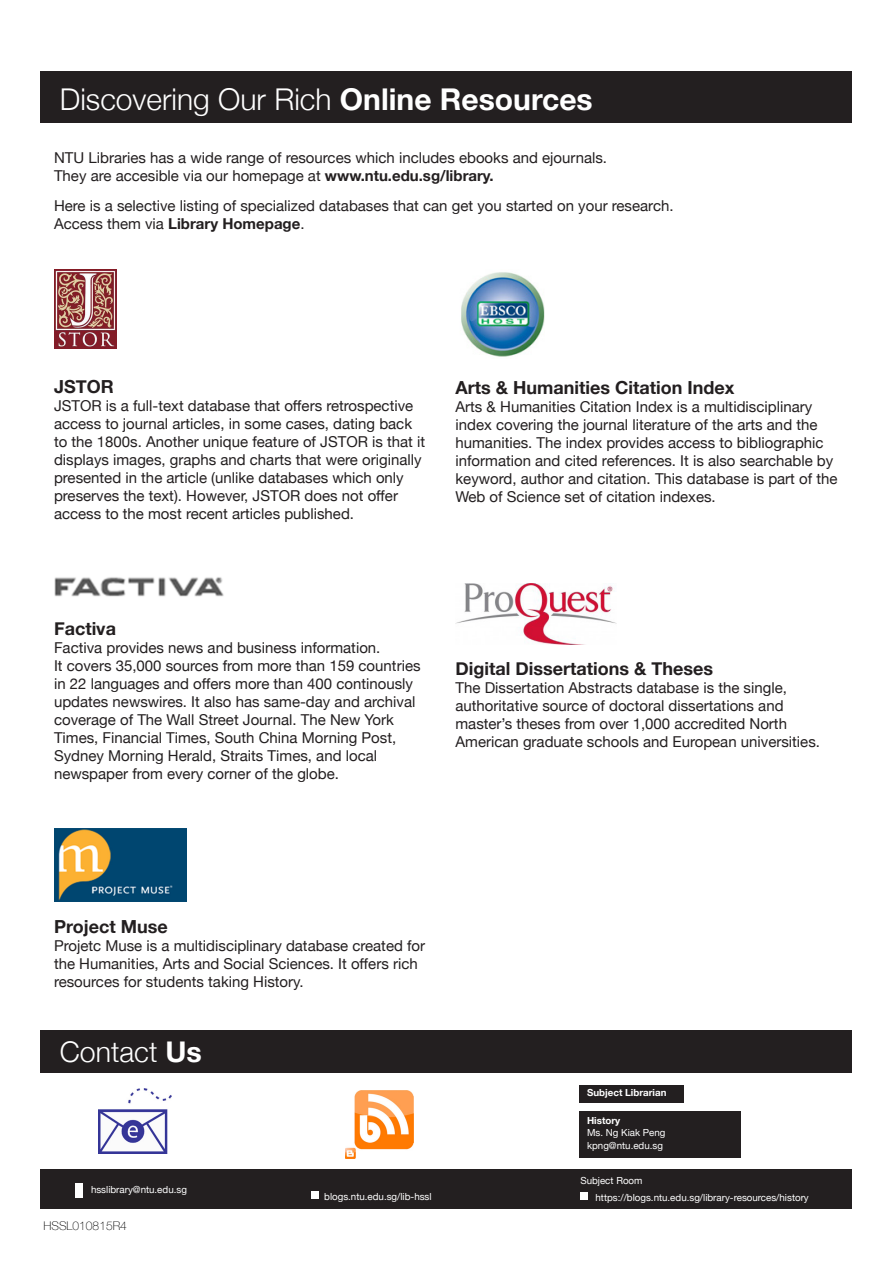
<style>
.page{position:relative;width:893px;height:1263px;background:#fff}
.page>*{position:absolute;margin:0;border:0;box-sizing:border-box;transform-origin:0 0}
.t1{font:300 30px "Helvetica Neue";color:#fff}
.t2{font:300 28.5px "Helvetica Neue";color:#fff}
.t3{font:700 18px "Helvetica Neue";color:#231f20}
.t4{font:15px/18px "Helvetica Neue";color:#231f20}
.t5{font:700 15px "Helvetica Neue";color:#231f20}
.t6{font:100 12px "Helvetica Neue";color:#000}
.t7{font:9.75px "Helvetica Neue";color:#fff}
.t8{font:700 9.75px "Helvetica Neue";color:#fff}
.s1{font-weight:700}
.s2{font-weight:400}
</style>
<div class="page">
<img style="left:54px;top:270px;width:62px;height:79px">
<img style="left:455px;top:584px;width:162px;height:60px">
<img style="left:54px;top:577px;width:170px;height:20px">
<img style="left:54px;top:828px;width:132px;height:73px">
<img style="left:461px;top:272px;width:84px;height:85px">
<div style="left:579px;top:1085px;width:105px;height:18px;background:#231f20"></div>
<div style="left:579px;top:1112px;width:162px;height:46px;background:#231f20"></div>
<div style="left:41px;top:72px;width:811px;height:51px;background:#231f20"></div>
<div style="left:41px;top:1030px;width:811px;height:42px;background:#231f20"></div>
<div style="left:41px;top:1169px;width:811px;height:40px;background:#231f20"></div>
<div style="left:580px;top:1193px;width:7px;height:7px;background:#fff"></div>
<div style="left:76px;top:1183px;width:7px;height:15px;background:#fff"></div>
<div style="left:311px;top:1191px;width:7px;height:7px;background:#fff"></div>
<img style="left:99px;top:1088px;width:73px;height:65px">
<img style="left:346px;top:1090px;width:67px;height:68px">
<p class="t1" style="left:60px;top:75px;width:534px">Discovering Our Rich <span class="s1">Online Resources</span></p>
<p class="t4" style="left:54px;top:149px;width:555px">NTU Libraries has a wide range of resources which includes ebooks and ejournals.</p>
<p class="t4" style="left:54px;top:167px;width:441px">They are accesible via our homepage at <span class="s1">www.ntu.edu.sg/library.</span></p>
<p class="t4" style="left:54px;top:197px;width:621px">Here is a selective listing of specialized databases that can get you started on your research.</p>
<p class="t5" style="left:54px;top:212px;width:252px"><span class="s2">Access them via</span> Library Homepage<span class="s2">.</span></p>
<p class="t3" style="left:54px;top:373px;width:61px">JSTOR</p>
<p class="t4" style="left:54px;top:398px;width:373px">JSTOR is a full-text database that offers retrospective access to journal articles, in some cases, dating back to the 1800s. Another unique feature of JSTOR is that it displays images, graphs and charts that were originally presented in the article (unlike databases which only preserves the text). However, JSTOR does not offer access to the most recent articles published.</p>
<p class="t3" style="left:455px;top:373px;width:280px">Arts &amp; Humanities Citation Index</p>
<p class="t4" style="left:455px;top:398px;width:384px">Arts &amp; Humanities Citation Index is a multidisciplinary index covering the journal literature of the arts and the humanities. The index provides access to bibliographic information and cited references. It is also searchable by keyword, author and citation. This database is part of the Web of Science set of citation indexes.</p>
<p class="t3" style="left:54px;top:615px;width:64px">Factiva</p>
<p class="t4" style="left:54px;top:640px;width:328px">Factiva provides news and business information.</p>
<p class="t4" style="left:54px;top:658px;width:368px">It covers 35,000 sources from more than 159 countries in 22 languages and offers more than 400 continously updates newswires. It also has same-day and archival coverage of The Wall Street Journal. The New York Times, Financial Times, South China Morning Post, Sydney Morning Herald, Straits Times, and local newspaper from every corner of the globe.</p>
<p class="t3" style="left:455px;top:655px;width:259px">Digital Dissertations &amp; Theses</p>
<p class="t4" style="left:455px;top:680px;width:366px">The Dissertation Abstracts database is the single, authoritative source of doctoral dissertations and master’s theses from over 1,000 accredited North American graduate schools and European universities.</p>
<p class="t3" style="left:54px;top:913px;width:115px">Project Muse</p>
<p class="t4" style="left:54px;top:938px;width:373px">Projetc Muse is a multidisciplinary database created for the Humanities, Arts and Social Sciences. It offers rich resources for students taking History.</p>
<p class="t2" style="left:60px;top:1029px;width:144px">Contact <span class="s1">Us</span></p>
<p class="t7" style="left:91px;top:1182px;width:97px">hsslibrary@ntu.edu.sg</p>
<p class="t6" style="left:43px;top:1216px;width:85px">HSSL010815R4</p>
<p class="t7" style="left:324px;top:1190px;width:109px">blogs.ntu.edu.sg/lib-hssl</p>
<p class="t8" style="left:587px;top:1085px;width:81px">Subject Librarian</p>
<p class="t8" style="left:587px;top:1112px;width:35px">History</p>
<p class="t7" style="left:587px;top:1126px;width:80px">Ms. Ng Kiak Peng</p>
<p class="t7" style="left:587px;top:1138px;width:77px">kpng@ntu.edu.sg</p>
<p class="t7" style="left:580px;top:1173px;width:64px">Subject Room</p>
<p class="t7" style="left:595px;top:1191px;width:215px">https://blogs.ntu.edu.sg/library-resources/history</p>
</div>
